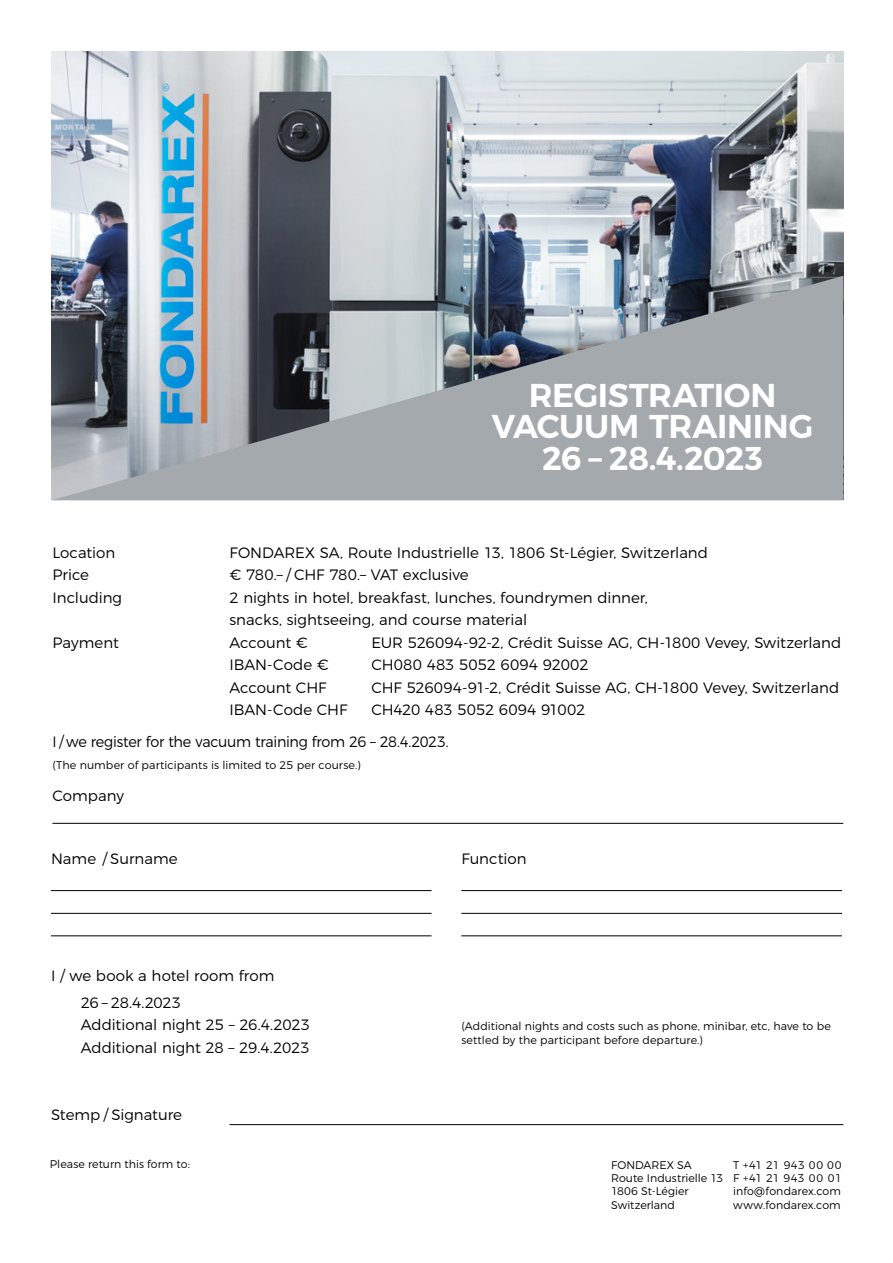
<style>
.page{position:relative;width:893px;height:1263px;background:#fff}
.page>*{position:absolute;margin:0;border:0;box-sizing:border-box;transform-origin:0 0}
.t1{font:600 33px "Montserrat";letter-spacing:-.01em;color:#fff}
.Lauftexte{font:300 15px/22.5px "Montserrat";color:#000}
.Lauftexte-2{font:300 15px "Montserrat";letter-spacing:-.02em;color:#000;scale:.96 1}
.Lauftexte-3{font:300 11.1px/13.4px "Montserrat";letter-spacing:.005em;color:#000}
.Lauftexte-4{font:300 11.1px "Montserrat";letter-spacing:.035em;color:#000}
</style>
<div class="page">
<img style="left:51px;top:51px;width:792px;height:225px">
<hr style="left:51px;top:890px;width:381px;height:1px;background:#000">
<hr style="left:51px;top:913px;width:381px;height:1px;background:#000">
<hr style="left:51px;top:935px;width:381px;height:1px;background:#000">
<hr style="left:230px;top:1124px;width:613px;height:1px;background:#000">
<hr style="left:461px;top:890px;width:381px;height:1px;background:#000">
<hr style="left:461px;top:913px;width:381px;height:1px;background:#000">
<hr style="left:461px;top:935px;width:381px;height:1px;background:#000">
<svg style="left:51px;top:276px;width:792px;height:224px;background:#919ba2"></svg>
<hr style="left:52px;top:823px;width:791px;height:1px;background:#000">
<p class="t1" style="left:529px;top:368px;width:249px">REGISTRATION</p>
<p class="t1" style="left:492px;top:400px;width:323px">VACUUM TRAINING</p>
<p class="t1" style="left:542px;top:431px;width:222px">26 – 28.4.2023</p>
<p class="Lauftexte" style="left:52px;top:540px;width:64px">Location</p>
<p class="Lauftexte" style="left:229px;top:540px;width:480px">FONDAREX SA, Route Industrielle 13, 1806 St-Légier, Switzerland</p>
<p class="Lauftexte" style="left:52px;top:562px;width:38px">Price</p>
<p class="Lauftexte" style="left:229px;top:562px;width:241px">€ 780.– / CHF 780.– VAT exclusive</p>
<p class="Lauftexte" style="left:52px;top:585px;width:71px">Including</p>
<p class="Lauftexte" style="left:229px;top:585px;width:420px">2 nights in hotel, breakfast, lunches, foundrymen dinner, snacks, sightseeing, and course material</p>
<p class="Lauftexte" style="left:52px;top:630px;width:68px">Payment</p>
<p class="Lauftexte" style="left:229px;top:630px;width:80px">Account €</p>
<p class="Lauftexte" style="left:371px;top:630px;width:471px">EUR 526094-92-2, Crédit Suisse AG, CH-1800 Vevey, Switzerland</p>
<p class="Lauftexte" style="left:229px;top:652px;width:101px">IBAN-Code €</p>
<p class="Lauftexte" style="left:371px;top:652px;width:219px">CH080 483 5052 6094 92002</p>
<p class="Lauftexte" style="left:229px;top:675px;width:99px">Account CHF</p>
<p class="Lauftexte" style="left:371px;top:675px;width:469px">CHF 526094-91-2, Crédit Suisse AG, CH-1800 Vevey, Switzerland</p>
<p class="Lauftexte" style="left:229px;top:697px;width:120px">IBAN-Code CHF</p>
<p class="Lauftexte" style="left:371px;top:697px;width:216px">CH420 483 5052 6094 91002</p>
<p class="Lauftexte-2" style="left:52px;top:729px;width:414px">I / we register for the vacuum training from 26 – 28.4.2023.</p>
<p class="Lauftexte-3" style="left:52px;top:757px;width:310px">(The number of participants is limited to 25 per course.)</p>
<p class="Lauftexte" style="left:52px;top:783px;width:73px">Company</p>
<p class="Lauftexte" style="left:51px;top:846px;width:128px">Name / Surname</p>
<p class="Lauftexte" style="left:51px;top:963px;width:225px">I / we book a hotel room from</p>
<p class="Lauftexte" style="left:81px;top:990px;width:102px">26 – 28.4.2023</p>
<p class="Lauftexte" style="left:81px;top:1012px;width:231px">Additional night 25 – 26.4.2023</p>
<p class="Lauftexte" style="left:81px;top:1035px;width:230px">Additional night 28 – 29.4.2023</p>
<p class="Lauftexte" style="left:51px;top:1102px;width:133px">Stemp / Signature</p>
<p class="Lauftexte-3" style="left:50px;top:1157px;width:141px">Please return this form to:</p>
<p class="Lauftexte" style="left:461px;top:846px;width:67px">Function</p>
<p class="Lauftexte-3" style="left:461px;top:1018px;width:371px">(Additional nights and costs such as phone, minibar, etc, have to be settled by the participant before departure.)</p>
<p class="Lauftexte-3" style="left:611px;top:1157px;width:82px">FONDAREX SA</p>
<p class="Lauftexte-3" style="left:611px;top:1170px;width:114px">Route Industrielle 13</p>
<p class="Lauftexte-3" style="left:611px;top:1184px;width:79px">1806 St-Légier</p>
<p class="Lauftexte-3" style="left:611px;top:1197px;width:65px">Switzerland</p>
<p class="Lauftexte-4" style="left:733px;top:1156px;width:110px">T +41 21 943 00 00</p>
<p class="Lauftexte-4" style="left:733px;top:1169px;width:110px">F +41 21 943 00 01</p>
<p class="Lauftexte-3" style="left:733px;top:1184px;width:109px">info@fondarex.com</p>
<p class="Lauftexte-3" style="left:733px;top:1197px;width:109px">www.fondarex.com</p>
</div>
